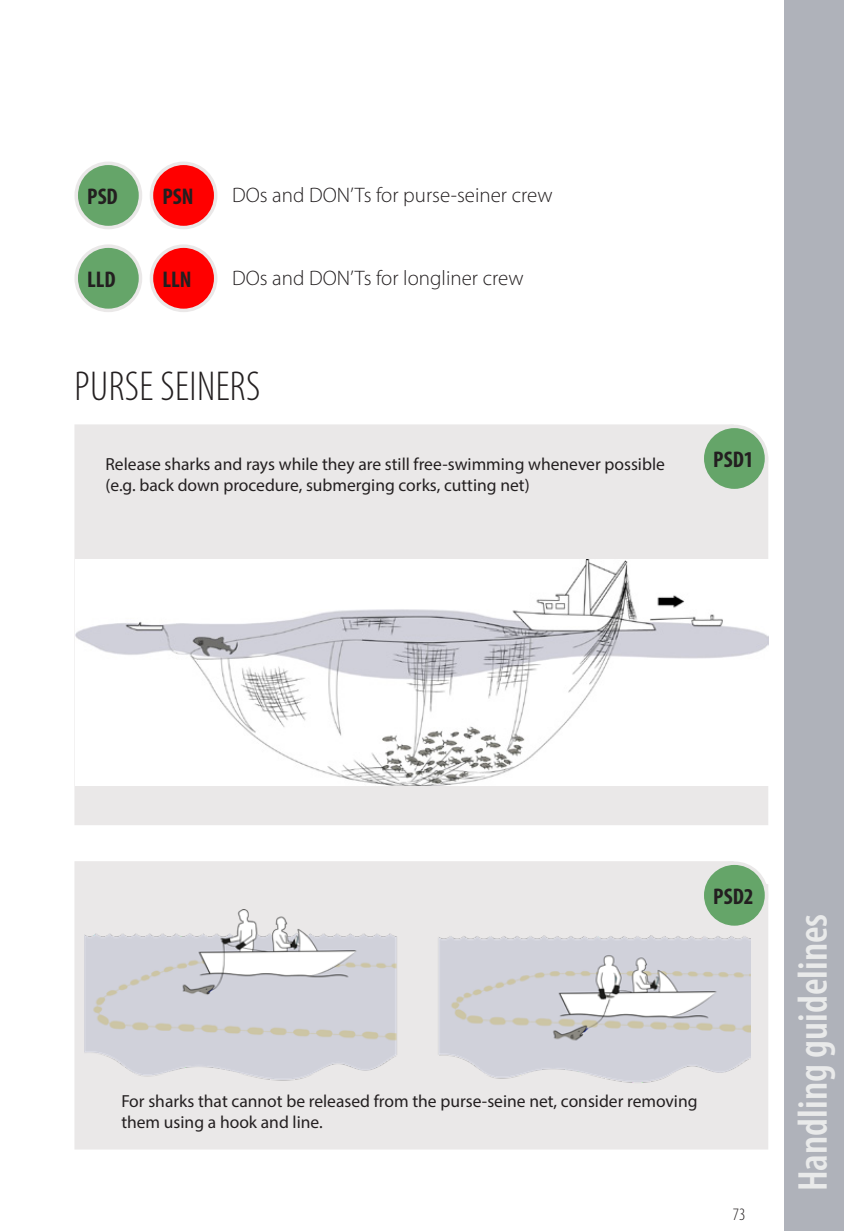
<style>
.page{position:relative;width:844px;height:1231px;background:#fff}
.page>*{position:absolute;margin:0;border:0;box-sizing:border-box;transform-origin:0 0}
.t1{font:600 condensed 42px "Myriad Pro";color:#e9eaea}
.Heading_2{font:300 condensed 42px "Myriad Pro";letter-spacing:.01em;color:#231f20}
.Heading_2-2{font:700 condensed 22.75px "Myriad Pro";color:#231f20}
.t2{font:300 21px "Myriad Pro";color:#231f20}
.t3{font:17.5px/21px "Myriad Pro";color:#231f20}
.t4{font:300 condensed 17.5px "Myriad Pro";color:#231f20}
</style>
<div class="page">
<div style="left:784px;top:0;width:59px;height:1230px;background:#afb2ba"></div>
<div style="left:74px;top:861px;width:694px;height:288px;background:#eae8e8"></div>
<div style="left:74px;top:424px;width:694px;height:401px;background:#eae8e8"></div>
<div style="left:702px;top:426px;width:64px;height:64px;background:#65a569;border-radius:50%"></div>
<div style="left:700px;top:424px;width:68px;height:68px;border:4px solid #eae8e8;border-radius:50%"></div>
<img style="left:76px;top:559px;width:692px;height:226px">
<div style="left:76px;top:163px;width:64px;height:64px;background:#65a569;border-radius:50%"></div>
<div style="left:74px;top:161px;width:68px;height:68px;border:4px solid #eae8e8;border-radius:50%"></div>
<div style="left:151px;top:163px;width:65px;height:64px;background:#f00;border-radius:50%"></div>
<div style="left:150px;top:161px;width:67px;height:68px;border:4px solid #eae8e8;border-radius:50%"></div>
<div style="left:76px;top:246px;width:64px;height:64px;background:#65a569;border-radius:50%"></div>
<div style="left:74px;top:244px;width:68px;height:68px;border:4px solid #eae8e8;border-radius:50%"></div>
<div style="left:151px;top:246px;width:65px;height:64px;background:#f00;border-radius:50%"></div>
<div style="left:150px;top:244px;width:67px;height:68px;border:4px solid #eae8e8;border-radius:50%"></div>
<img style="left:84px;top:909px;width:666px;height:182px">
<div style="left:702px;top:863px;width:64px;height:64px;background:#65a569;border-radius:50%"></div>
<div style="left:700px;top:861px;width:68px;height:68px;border:4px solid #eae8e8;border-radius:50%"></div>
<p class="Heading_2-2" style="left:87px;top:182px;width:32px">PSD</p>
<p class="Heading_2-2" style="left:162px;top:182px;width:33px">PSN</p>
<p class="Heading_2-2" style="left:87px;top:265px;width:30px">LLD</p>
<p class="Heading_2-2" style="left:162px;top:265px;width:31px">LLN</p>
<p class="t2" style="left:232px;top:182px;width:322px">DOs and DON’Ts for purse-seiner crew</p>
<p class="t2" style="left:232px;top:265px;width:293px">DOs and DON’Ts for longliner crew</p>
<p class="Heading_2" style="left:74px;top:361px;width:187px">PURSE SEINERS</p>
<p class="t3" style="left:105px;top:453px;width:561px">Release sharks and rays while they are still free-swimming whenever possible (e.g. back down procedure, submerging corks, cutting net)</p>
<p class="Heading_2-2" style="left:713px;top:445px;width:42px">PSD1</p>
<p class="Heading_2-2" style="left:713px;top:881px;width:42px">PSD2</p>
<p class="t3" style="left:121px;top:1090px;width:577px">For sharks that cannot be released from the purse-seine net, consider removing them using a hook and line.</p>
<p class="t4" style="left:732px;top:1203px;width:14px">73</p>
<h1 class="t1" style="left:787px;top:1191px;width:279px;rotate:-90deg">Handling guidelines</h1>
</div>
